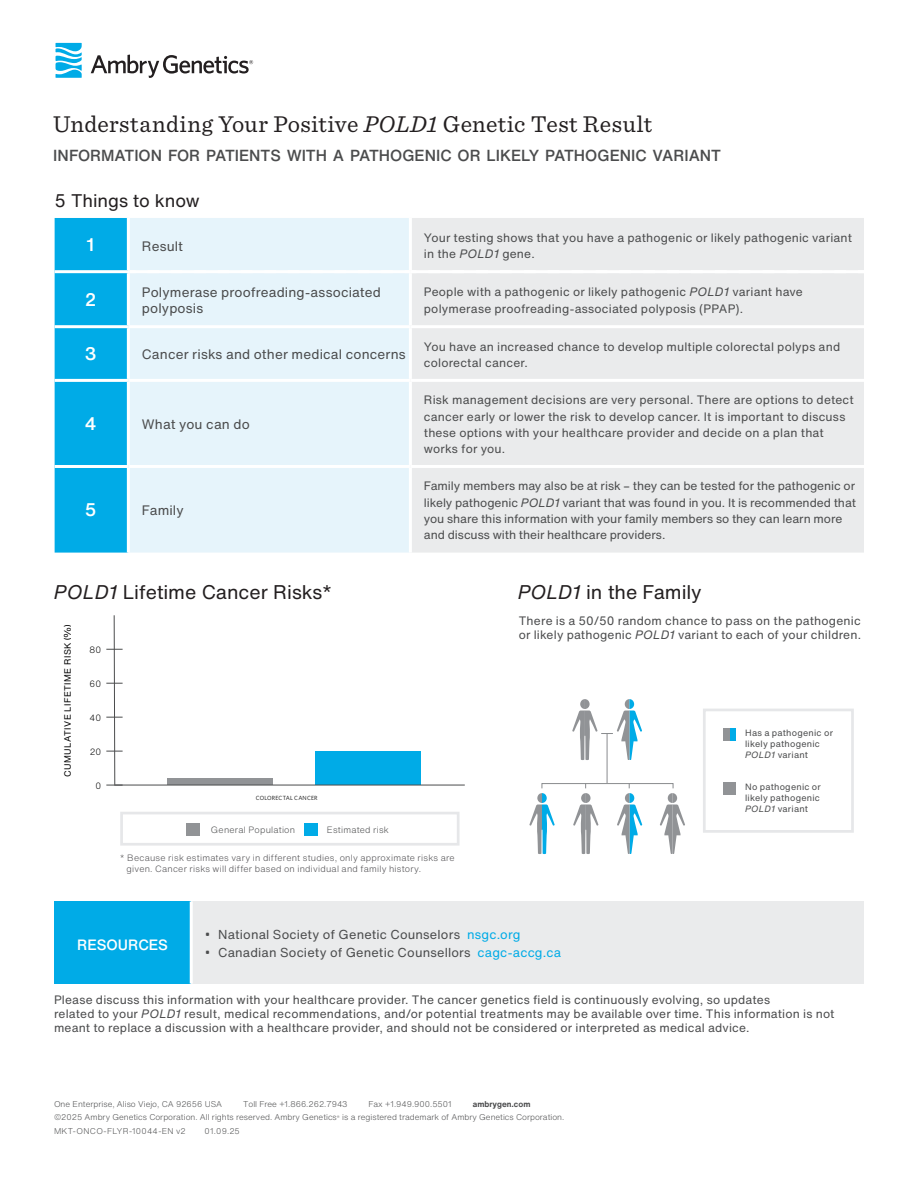
<style>
.page{position:relative;width:918px;height:1188px;background:#fff}
.page>*{position:absolute;margin:0;border:0;box-sizing:border-box;transform-origin:0 0}
.Titles{font:24px "Sentinel";letter-spacing:.015em;color:#231f20}
.Black_all_caps_subhead{font:19.5px "Helvetica Now Text";letter-spacing:-.005em;color:#231f20}
.Black_all_caps_subhead-2{font:18px "Helvetica Now Text";letter-spacing:-.005em;color:#231f20}
.t1{font:500 18px "Helvetica Now Text";color:#fff}
.t2{font:500 15.75px "Helvetica Now Text";letter-spacing:-.005em;color:#4b4c4d}
.t3{font:500 14.7px "Helvetica Now Text";color:#fff}
.Body_Copy{font:13.5px/16.2px "Helvetica Now Text";letter-spacing:.01em;color:#4b4c4d}
.t4{font:12.75px "Helvetica Now Text";letter-spacing:.015em;color:#4b4c4d}
.Body_Copy-2{font:12px/16.2px "Helvetica Now Text";letter-spacing:.015em;color:#4b4c4d}
.Body_Copy-3{font:12px/16.2px "Helvetica Now Text";letter-spacing:-.005em;color:#4b4c4d}
.Text-bullets{font:300 9px/10.8px "Helvetica Now Text";letter-spacing:.025em;color:#4d4c4f}
.Main_table_copy{font:9px/10.8px "Helvetica Now Text";letter-spacing:.025em;color:#4b4c4d}
.Main_table_copy-2{font:300 9px "Helvetica Now Text";letter-spacing:.025em;color:#4b4c4d}
.Black_all_caps_subhead-3{font:9px "Helvetica Now Text";letter-spacing:.05em;color:#000}
.Black_all_caps_subhead-4{font:300 9px "Helvetica Now Text";letter-spacing:.03em;color:#000}
.Body_Copy-4{font:300 8.25px "Helvetica Now Text";color:#4b4c4d}
.Body_Copy-5{font:300 8.25px "Helvetica Now Text";letter-spacing:.04em;color:#4b4c4d}
.Body_Copy-6{font:700 8.25px "Helvetica Now Text";color:#4b4c4d}
.Black_all_caps_subhead-5{font:6px "Whitney";letter-spacing:.025em;color:#000}
.s1{font-style:italic}
.s2{font-family:"Whitney";font-size:13.5px}
.s3{color:#00abe7}
</style>
<div class="page">
<svg style="left:55px;top:43px;width:27px;height:35px"></svg>
<svg style="left:91px;top:55px;width:162px;height:23px"></svg>
<div style="left:136px;top:218px;width:273px;height:335px;background:#e6f4fb"></div>
<div style="left:412px;top:218px;width:452px;height:335px;background:#eaebec"></div>
<hr style="left:130px;top:270px;width:280px;height:3px;background:#fff">
<hr style="left:410px;top:270px;width:454px;height:3px;background:#fff">
<svg style="left:55px;top:218px;width:81px;height:335px;background:#15b1e8"></svg>
<hr style="left:128px;top:325px;width:282px;height:3px;background:#fff">
<hr style="left:127px;top:328px;width:3px;height:51px;background:#fff">
<hr style="left:128px;top:379px;width:282px;height:3px;background:#fff">
<hr style="left:55px;top:270px;width:75px;height:3px;background:#fff">
<hr style="left:55px;top:325px;width:73px;height:3px;background:#fff">
<hr style="left:410px;top:325px;width:454px;height:3px;background:#fff">
<hr style="left:55px;top:379px;width:73px;height:3px;background:#fff">
<hr style="left:410px;top:379px;width:454px;height:3px;background:#fff">
<hr style="left:55px;top:465px;width:73px;height:3px;background:#fff">
<hr style="left:410px;top:465px;width:454px;height:3px;background:#fff">
<hr style="left:127px;top:382px;width:3px;height:83px;background:#fff">
<hr style="left:128px;top:465px;width:282px;height:3px;background:#fff">
<hr style="left:127px;top:468px;width:3px;height:85px;background:#fff">
<div style="left:167px;top:778px;width:106px;height:7px;background:#919396"></div>
<hr style="left:607px;top:733px;width:1px;height:50px;background:#898b8e">
<svg style="left:572px;top:699px;width:70px;height:61px"></svg>
<svg style="left:529px;top:783px;width:156px;height:71px"></svg>
<div style="left:703px;top:709px;width:151px;height:124px;border:3px solid #e6e7e9"></div>
<svg style="left:729px;top:728px;width:6px;height:13px"></svg>
<div style="left:723px;top:782px;width:12px;height:13px;background:#919396"></div>
<div style="left:723px;top:728px;width:6px;height:13px;background:#919396"></div>
<div style="left:315px;top:751px;width:106px;height:34px;background:#00abe7"></div>
<hr style="left:114px;top:785px;width:351px;height:1px;background:#4b4c4d">
<svg style="left:106px;top:615px;width:17px;height:171px"></svg>
<div style="left:120px;top:812px;width:340px;height:34px;border:3px solid #e6e7e9"></div>
<div style="left:304px;top:823px;width:14px;height:12px;background:#00abe7"></div>
<div style="left:186px;top:823px;width:14px;height:12px;background:#919396"></div>
<div style="left:54px;top:901px;width:137px;height:83px;background:#00abe7"></div>
<div style="left:191px;top:901px;width:673px;height:83px;background:#eaebec"></div>
<hr style="left:190px;top:901px;width:3px;height:83px;background:#fff">
<p class="Titles" style="left:53px;top:105px;width:600px">Understanding Your Positive <span class="s1">POLD1</span> Genetic Test Result</p>
<p class="t2" style="left:53px;top:143px;width:669px">INFORMATION FOR PATIENTS WITH A PATHOGENIC OR LIKELY PATHOGENIC VARIANT</p>
<p class="Black_all_caps_subhead-2" style="left:55px;top:187px;width:147px">5 Things to know</p>
<p class="t1" style="left:87px;top:231px;width:10px">1</p>
<p class="Body_Copy" style="left:142px;top:237px;width:43px">Result</p>
<p class="Body_Copy-2" style="left:424px;top:229px;width:430px">Your testing shows that you have a pathogenic or likely pathogenic variant in the <span class="s1">POLD1</span> gene.</p>
<p class="t1" style="left:85px;top:286px;width:13px">2</p>
<p class="Body_Copy" style="left:142px;top:284px;width:241px">Polymerase proofreading-associated polyposis</p>
<p class="Body_Copy-2" style="left:424px;top:284px;width:380px">People with a pathogenic or likely pathogenic <span class="s1">POLD1</span> variant have polymerase proofreading-associated polyposis (PPAP).</p>
<p class="t1" style="left:85px;top:340px;width:13px">3</p>
<p class="Body_Copy" style="left:142px;top:346px;width:265px">Cancer risks and other medical concerns</p>
<p class="Body_Copy-2" style="left:424px;top:338px;width:418px">You have an increased chance to develop multiple colorectal polyps and colorectal cancer.</p>
<p class="t1" style="left:85px;top:410px;width:13px">4</p>
<p class="Body_Copy" style="left:142px;top:416px;width:110px">What you can do</p>
<p class="t1" style="left:85px;top:496px;width:13px">5</p>
<p class="Body_Copy" style="left:142px;top:502px;width:43px">Family</p>
<p class="Black_all_caps_subhead" style="left:54px;top:577px;width:280px"><span class="s1">POLD1</span> Lifetime Cancer Risks*</p>
<p class="Black_all_caps_subhead-3" style="left:61px;top:777px;width:154px;rotate:-90deg">CUMULATIVE LIFETIME RISK (%)</p>
<p class="Black_all_caps_subhead-5" style="left:256px;top:794px;width:63px">COLORECTAL CANCER</p>
<p class="Black_all_caps_subhead-4" style="left:90px;top:644px;width:13px">80</p>
<p class="Black_all_caps_subhead-4" style="left:90px;top:677px;width:13px">60</p>
<p class="Black_all_caps_subhead-4" style="left:90px;top:711px;width:13px">40</p>
<p class="Black_all_caps_subhead-4" style="left:90px;top:745px;width:13px">20</p>
<p class="Black_all_caps_subhead-4" style="left:96px;top:779px;width:7px">0</p>
<p class="Main_table_copy-2" style="left:211px;top:824px;width:86px">General Population</p>
<p class="Main_table_copy-2" style="left:327px;top:824px;width:64px">Estimated risk</p>
<p class="Body_Copy-2" style="left:424px;top:392px;width:431px">Risk management decisions are very personal. There are options to detect cancer early or lower the risk to develop cancer. It is important to discuss these options with your healthcare provider and decide on a plan that works for you.</p>
<p class="Body_Copy-3" style="left:424px;top:478px;width:434px">Family members may also be at risk – they can be tested for the pathogenic or likely pathogenic <span class="s1">POLD1</span> variant that was found in you. It is recommended that you share this information with your family members so they can learn more and discuss with their healthcare providers.</p>
<p class="Black_all_caps_subhead" style="left:518px;top:577px;width:186px"><span class="s1">POLD1</span> in the Family</p>
<p class="Body_Copy-2" style="left:519px;top:613px;width:344px;line-height:14.4px">There is a 50/50 random chance to pass on the pathogenic or likely pathogenic <span class="s1">POLD1</span> variant to each of your children.</p>
<p class="Main_table_copy" style="left:745px;top:728px;width:89px">Has a pathogenic or likely pathogenic<br><span class="s1">POLD1</span> variant</p>
<p class="Main_table_copy" style="left:745px;top:781px;width:77px;text-align:justify">No pathogenic or likely pathogenic <span class="s1">POLD1</span> variant</p>
<p class="Text-bullets" style="left:127px;top:853px;width:330px;text-indent:-7px">* Because risk estimates vary in different studies, only approximate risks are given. Cancer risks will differ based on individual and family history.</p>
<p class="t4" style="left:205px;top:925px;width:317px"><span class="s2">•</span> National Society of Genetic Counselors <span class="s3">nsgc.org</span></p>
<p class="t4" style="left:205px;top:943px;width:358px"><span class="s2">•</span> Canadian Society of Genetic Counsellors <span class="s3">cagc-accg.ca</span></p>
<p class="Body_Copy-2" style="left:54px;top:992px;width:782px;line-height:14.4px">Please discuss this information with your healthcare provider. The cancer genetics field is continuously evolving, so updates<br>related to your <span class="s1">POLD1</span> result, medical recommendations, and/or potential treatments may be available over time. This information is not meant to replace a discussion with a healthcare provider, and should not be considered or interpreted as medical advice.</p>
<p class="t3" style="left:77px;top:934px;width:92px">RESOURCES</p>
<p class="Body_Copy-4" style="left:54px;top:1098px;width:170px">One Enterprise, Aliso Viejo, CA 92656 USA</p>
<p class="Body_Copy-4" style="left:243px;top:1098px;width:106px">Toll Free +1.866.262.7943</p>
<p class="Body_Copy-4" style="left:369px;top:1098px;width:85px">Fax +1.949.900.5501</p>
<p class="Body_Copy-6" style="left:473px;top:1098px;width:59px">ambrygen.com</p>
<p class="Body_Copy-4" style="left:54px;top:1112px;width:512px">©2025 Ambry Genetics Corporation. All rights reserved. Ambry Genetics<sup>®</sup> is a registered trademark of Ambry Genetics Corporation.</p>
<p class="Body_Copy-5" style="left:54px;top:1125px;width:133px">MKT-ONCO-FLYR-10044-EN v2</p>
<p class="Body_Copy-4" style="left:205px;top:1125px;width:37px">01.09.25</p>
</div>
